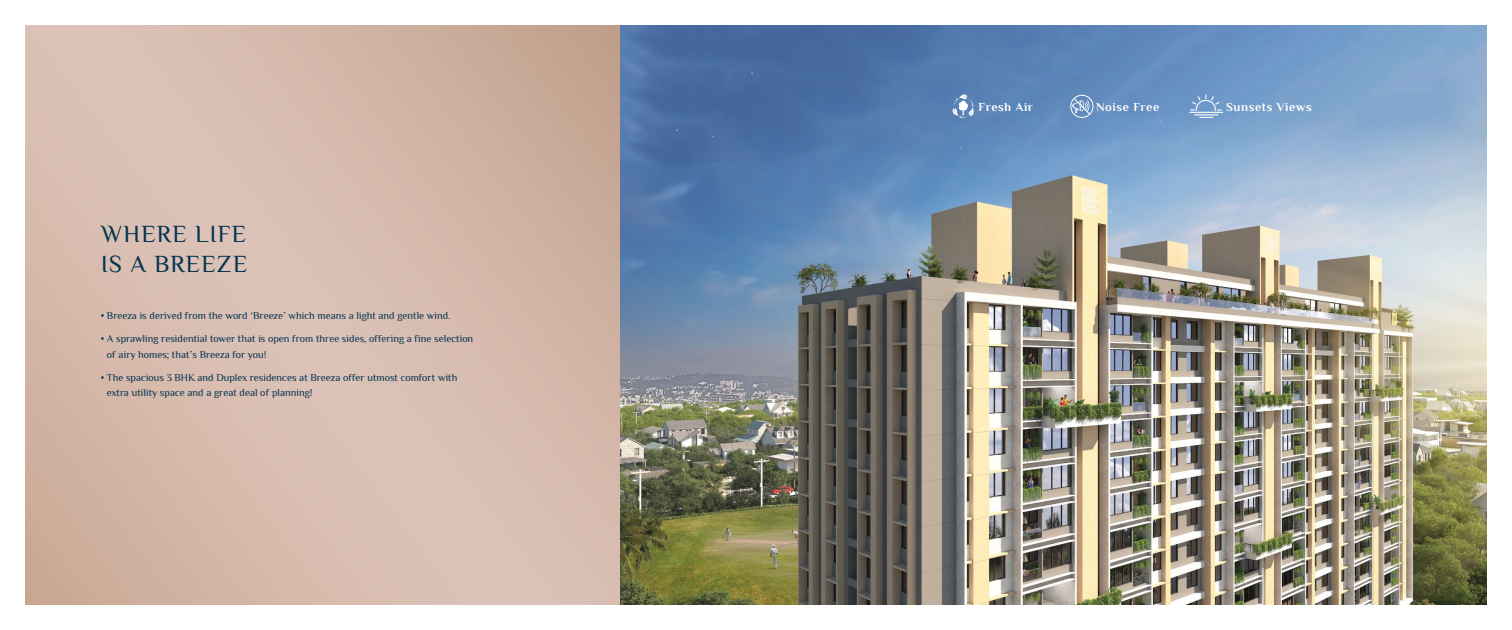
<style>
.page{position:relative;width:1512px;height:630px;background:#fff}
.page>*{position:absolute;margin:0;border:0;box-sizing:border-box;transform-origin:0 0}
.t1{font:24.5px/29.8px "Philosopher";letter-spacing:.05em;color:#063451}
.t2{font:700 12.25px "Philosopher";letter-spacing:.05em;color:#fff}
.t3{font:10.5px/15.8px "Philosopher";color:#063451}
</style>
<div class="page">
<svg style="left:25px;top:25px;width:596px;height:580px;background:#d5b9ab"></svg>
<img style="left:621px;top:25px;width:866px;height:580px">
<svg style="left:952px;top:94px;width:22px;height:24px"></svg>
<svg style="left:1070px;top:95px;width:24px;height:23px"></svg>
<hr style="left:1189px;top:112px;width:34px;height:1px;background:#fff">
<svg style="left:1190px;top:94px;width:32px;height:24px"></svg>
<h1 class="t1" style="left:101px;top:219px;width:148px">WHERE LIFE<br>IS A BREEZE</h1>
<p class="t3" style="left:101px;top:308px;width:351px">• Breeza is derived from the word ‘Breeze’ which means a light and gentle wind.</p>
<p class="t3" style="left:107px;top:331px;width:368px;text-indent:-6px">• A sprawling residential tower that is open from three sides, offering a fine selection of airy homes; that’s Breeza for you!</p>
<p class="t3" style="left:107px;top:369px;width:352px;text-indent:-6px">• The spacious 3 BHK and Duplex residences at Breeza offer utmost comfort with extra utility space and a great deal of planning!</p>
<p class="t2" style="left:979px;top:100px;width:56px">Fresh Air</p>
<p class="t2" style="left:1096px;top:100px;width:65px">Noise Free</p>
<p class="t2" style="left:1226px;top:100px;width:87px">Sunsets Views</p>
</div>
